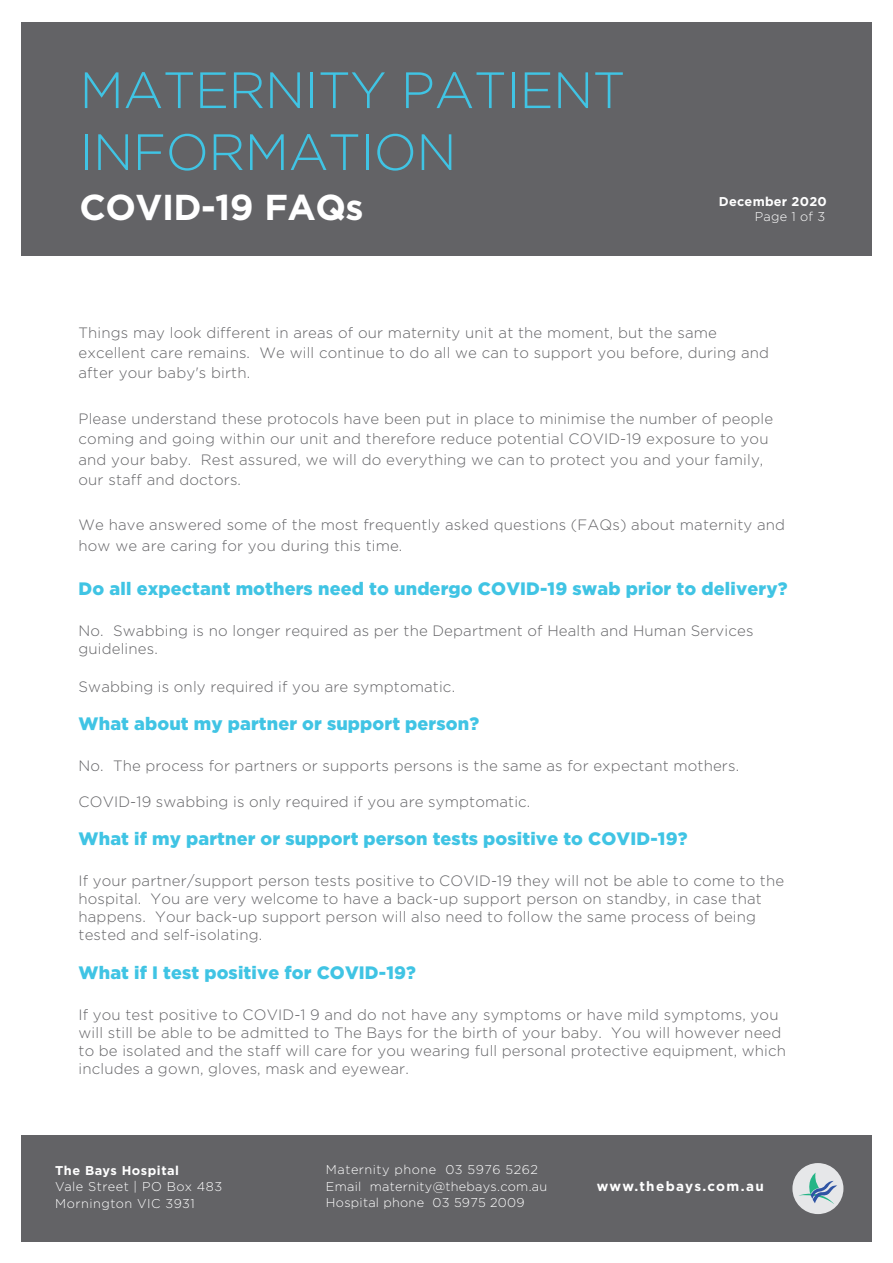
<style>
.page{position:relative;width:893px;height:1263px;background:#fff}
.page>*{position:absolute;margin:0;border:0;box-sizing:border-box;transform-origin:0 0}
.Section_Head{font:300 51px/61.9px "Gotham";letter-spacing:-.01em;color:#40c4e4}
.Section_Head-2{font:700 36px "Gotham";letter-spacing:-.015em;color:#fff}
.t1{font:900 18px "Gotham";letter-spacing:.01em;color:#40c4e4}
.t2{font:300 15px/18px "Gotham";letter-spacing:.01em;color:#636366}
.t3{font:700 13.5px "Gotham";letter-spacing:.1em;color:#fff}
.t4{font:300 12.75px/16.4px "Gotham";letter-spacing:.02em;color:#fff}
.t5{font:300 12.75px/16.5px "Gotham";letter-spacing:.04em;color:#fff}
.t6{font:700 12.75px "Gotham";letter-spacing:.02em;color:#fff}
.s1{font-weight:700}
</style>
<div class="page">
<div style="left:21px;top:1135px;width:851px;height:107px;background:#636366"></div>
<div style="left:21px;top:22px;width:851px;height:234px;background:#636366"></div>
<div style="left:792px;top:1163px;width:51px;height:51px;background:#e6e7e9;border-radius:50%"></div>
<svg style="left:799px;top:1172px;width:38px;height:32px"></svg>
<p class="Section_Head" style="left:80px;top:58px;width:547px">MATERNITY PATIENT<br>INFORMATION</p>
<p class="Section_Head-2" style="left:80px;top:184px;width:286px">COVID-19 FAQs</p>
<p class="t6" style="left:719px;top:193px;width:110px">December 2020</p>
<p class="t4" style="left:755px;top:208px;width:72px">Page 1 of 3</p>
<p class="t2" style="left:79px;top:322px;width:692px;line-height:20.4px">Things may look different in areas of our maternity unit at the moment, but the same excellent care remains. We will continue to do all we can to support you before, during and after your baby's birth.</p>
<p class="t2" style="left:79px;top:407px;width:696px;line-height:20.5px">Please understand these protocols have been put in place to minimise the number of people coming and going within our unit and therefore reduce potential COVID-19 exposure to you and your baby. Rest assured, we will do everything we can to protect you and your family, our staff and doctors.</p>
<p class="t2" style="left:79px;top:514px;width:708px;line-height:21px">We have answered some of the most frequently asked questions (FAQs) about maternity and how we are caring for you during this time.</p>
<p class="t1" style="left:79px;top:577px;width:710px">Do all expectant mothers need to undergo COVID-19 swab prior to delivery?</p>
<p class="t2" style="left:79px;top:622px;width:676px">No. Swabbing is no longer required as per the Department of Health and Human Services guidelines.</p>
<p class="t2" style="left:79px;top:677px;width:378px">Swabbing is only required if you are symptomatic.</p>
<p class="t1" style="left:79px;top:711px;width:402px">What about my partner or support person?</p>
<p class="t2" style="left:79px;top:756px;width:662px">No. The process for partners or supports persons is the same as for expectant mothers.</p>
<p class="t2" style="left:79px;top:792px;width:453px">COVID-19 swabbing is only required if you are symptomatic.</p>
<p class="t1" style="left:79px;top:827px;width:610px">What if my partner or support person tests positive to COVID-19?</p>
<p class="t2" style="left:79px;top:871px;width:707px">If your partner/support person tests positive to COVID-19 they will not be able to come to the hospital. You are very welcome to have a back-up support person on standby, in case that happens. Your back-up support person will also need to follow the same process of being tested and self-isolating.</p>
<p class="t1" style="left:79px;top:960px;width:339px">What if I test positive for COVID-19?</p>
<p class="t2" style="left:79px;top:1005px;width:709px">If you test positive to COVID-1 9 and do not have any symptoms or have mild symptoms, you will still be able to be admitted to The Bays for the birth of your baby. You will however need to be isolated and the staff will care for you wearing full personal protective equipment, which includes a gown, gloves, mask and eyewear.</p>
<p class="t5" style="left:55px;top:1161px;width:168px"><span class="s1">The Bays Hospital<br></span>Vale Street | PO Box 483<br>Mornington VIC 3931</p>
<p class="t4" style="left:326px;top:1161px;width:223px">Maternity phone 03 5976 5262<br>Email maternity@thebays.com.au<br>Hospital phone 03 5975 2009</p>
<p class="t3" style="left:597px;top:1177px;width:169px">www.thebays.com.au</p>
</div>
